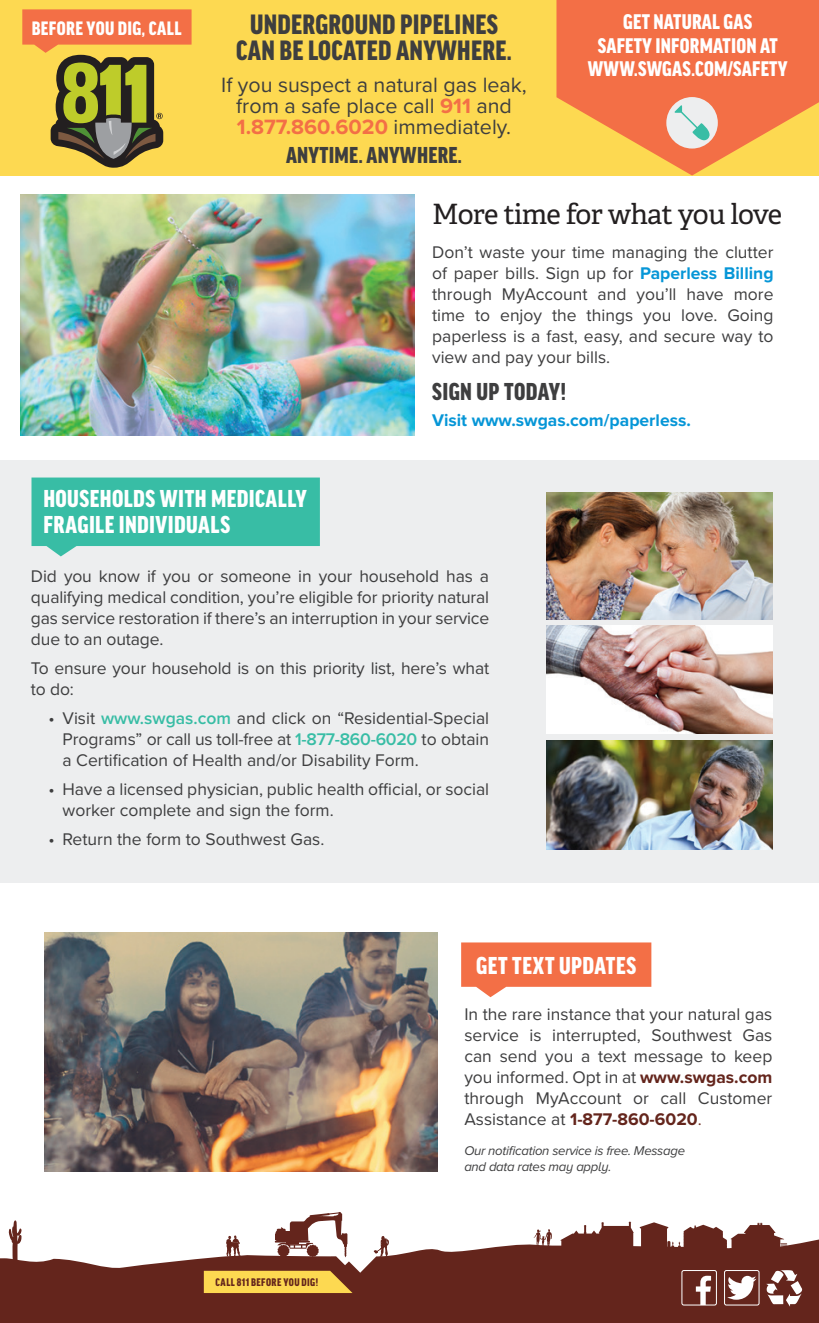
<style>
.page{position:relative;width:819px;height:1323px;background:#fff}
.page>*{position:absolute;margin:0;border:0;box-sizing:border-box;transform-origin:0 0}
.t1{font:900 condensed 29.75px/26.2px "Good Headline Pro";letter-spacing:.01em;color:#3e3e3f;text-align:center}
.t2{font:28px "Adelle";letter-spacing:-.03em;color:#231f20}
.t3{font:900 condensed 26.07px "Good Headline Pro";letter-spacing:.015em;color:#fff}
.t4{font:900 condensed 26.07px "Good Headline Pro";letter-spacing:.015em;color:#3e3e3f}
.t5{font:900 condensed 24.5px "Good Headline Pro";letter-spacing:.01em;color:#3e3e3f}
.t6{font:900 condensed 22.57px/23.3px "Good Headline Pro";letter-spacing:.01em;color:#fff;text-align:center}
.t7{font:21.53px/21px "Proxima Nova";color:#3e3e3f;text-align:center}
.t8{font:900 condensed 20.65px "Good Headline Pro";letter-spacing:.02em;color:#fff}
.t9{font:17.5px/21px "Proxima Nova";color:#3e3e3f;text-align:justify}
.t10{font:700 17.5px "Proxima Nova";color:#0696d7}
.t11{font:italic 13.12px/15.8px "Proxima Nova";letter-spacing:-.02em;color:#3e3e3f}
.t12{font:900 condensed 11.72px "Good Headline Pro";letter-spacing:.035em;color:#64251c}
.s1{font-weight:700;color:#f36f46}
.s2{font-weight:700;color:#0696d7}
.s3{font-weight:600;color:#38bda5}
.s4{font-weight:700;color:#64251c}
.s5{color:#70352b}
</style>
<div class="page">
<div style="left:0;top:460px;width:819px;height:422px;background:#edeeef"></div>
<img style="left:20px;top:194px;width:394px;height:241px">
<img style="left:44px;top:932px;width:394px;height:240px">
<svg style="left:0;top:1232px;width:819px;height:91px;fill:#64251c"></svg>
<svg style="left:560px;top:1222px;width:74px;height:28px"></svg>
<svg style="left:640px;top:1222px;width:156px;height:28px"></svg>
<svg style="left:534px;top:1229px;width:18px;height:18px"></svg>
<svg style="left:9px;top:1220px;width:13px;height:46px"></svg>
<svg style="left:275px;top:1212px;width:72px;height:45px"></svg>
<svg style="left:374px;top:1236px;width:15px;height:21px"></svg>
<div style="left:0;top:0;width:819px;height:176px;background:#fdd951"></div>
<svg style="left:556px;top:0;width:263px;height:176px;fill:#f36f46"></svg>
<svg style="left:22px;top:9px;width:170px;height:159px"></svg>
<div style="left:666px;top:97px;width:52px;height:52px;background:#edeeef;border-radius:50%"></div>
<svg style="left:675px;top:105px;width:35px;height:35px"></svg>
<div style="left:724px;top:1270px;width:35px;height:35px;border:1px solid #fff;border-radius:2px"></div>
<svg style="left:727px;top:1276px;width:29px;height:24px"></svg>
<div style="left:681px;top:1270px;width:36px;height:35px;border:1px solid #fff;border-radius:2px"></div>
<svg style="left:696px;top:1276px;width:15px;height:29px"></svg>
<svg style="left:766px;top:1270px;width:36px;height:37px"></svg>
<svg style="left:204px;top:1271px;width:149px;height:22px;background:#f1ca4c"></svg>
<svg style="left:461px;top:942px;width:190px;height:55px"></svg>
<svg style="left:32px;top:478px;width:288px;height:78px;background:#4dc2ad"></svg>
<img style="left:547px;top:492px;width:226px;height:127px">
<img style="left:547px;top:626px;width:226px;height:108px">
<img style="left:547px;top:741px;width:226px;height:109px">
<p class="t8" style="left:32px;top:17px;width:152px">BEFORE YOU DIG, CALL</p>
<p class="t1" style="left:236px;top:11px;width:277px">UNDERGROUND PIPELINES<br>CAN BE LOCATED ANYWHERE.</p>
<p class="t7" style="left:221px;top:74px;width:307px">If you suspect a natural gas leak, from a safe place call <span class="s1">911</span> and<br><span class="s1">1.877.860.6020</span> immediately.</p>
<p class="t5" style="left:286px;top:142px;width:178px">ANYTIME. ANYWHERE.</p>
<p class="t6" style="left:598px;top:10px;width:182px">GET NATURAL GAS<br>SAFETY INFORMATION AT</p>
<p class="t6" style="left:588px;top:57px;width:201px">WWW.SWGAS.COM/SAFETY</p>
<p class="t2" style="left:432px;top:194px;width:351px">More time for what you love</p>
<p class="t9" style="left:432px;top:242px;width:343px">Don’t waste your time managing the clutter of paper bills. Sign up for <span class="s2">Paperless Billing </span>through MyAccount and you’ll have more time to enjoy the things you love. Going paperless is a fast, easy, and secure way to view and pay your bills.</p>
<p class="t4" style="left:432px;top:378px;width:135px">SIGN UP TODAY!</p>
<p class="t10" style="left:432px;top:409px;width:260px">Visit www.swgas.com/paperless.</p>
<p class="t3" style="left:43px;top:484px;width:265px">HOUSEHOLDS WITH MEDICALLY</p>
<p class="t3" style="left:43px;top:511px;width:188px">FRAGILE INDIVIDUALS</p>
<p class="t9" style="left:31px;top:566px;width:460px">Did you know if you or someone in your household has a qualifying medical condition, you’re eligible for priority natural gas service restoration if there’s an interruption in your service due to an outage.</p>
<p class="t9" style="left:31px;top:658px;width:460px">To ensure your household is on this priority list, here’s what to do:</p>
<p class="t9" style="left:62px;top:708px;width:428px;text-indent:-14px">• Visit <span class="s3">www.swgas.com</span> and click on “Residential-Special Programs” or call us toll-free at <span class="s3">1-877-860-6020</span> to obtain a Certification of Health and/or Disability Form.</p>
<p class="t9" style="left:62px;top:779px;width:428px;text-indent:-14px">• Have a licensed physician, public health official, or social worker complete and sign the form.</p>
<p class="t9" style="left:48px;top:829px;width:278px">• Return the form to Southwest Gas.</p>
<p class="t3" style="left:476px;top:951px;width:161px">GET TEXT UPDATES</p>
<p class="t9" style="left:464px;top:1004px;width:310px">In the rare instance that your natural gas service is interrupted, Southwest Gas can send you a text message to keep you informed. Opt in at <span class="s4">www.swgas.com</span></p>
<p class="t9" style="left:464px;top:1088px;width:310px">through MyAccount or call Customer<br>Assistance at <span class="s4">1-877-860-6020</span><span class="s5">.</span></p>
<p class="t12" style="left:216px;top:1276px;width:104px">CALL 811 BEFORE YOU DIG!</p>
<p class="t11" style="left:464px;top:1143px;width:222px">Our notification service is free. Message and data rates may apply.</p>
</div>
